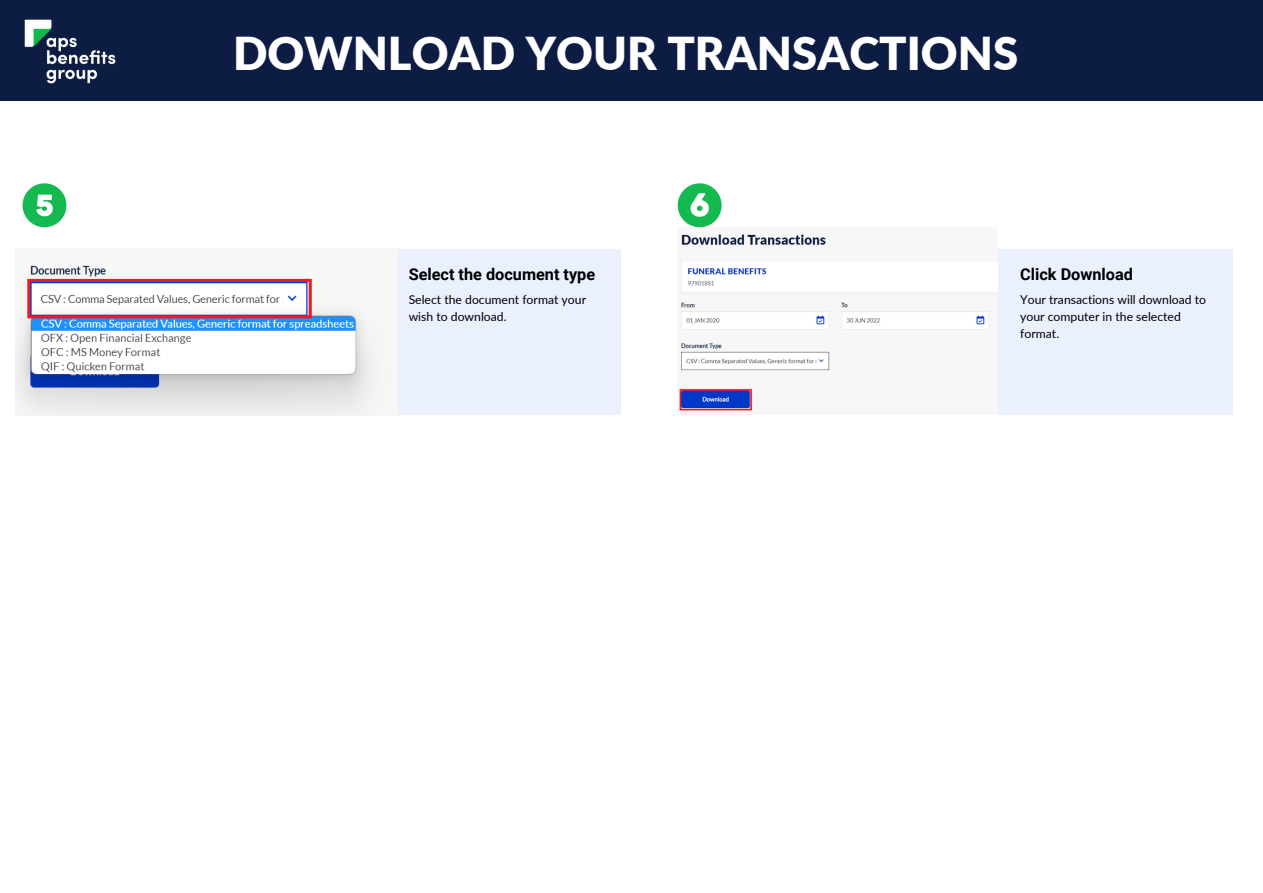
<style>
.page{position:relative;width:1263px;height:893px;background:#fff}
.page>*{position:absolute;margin:0;border:0;box-sizing:border-box;transform-origin:0 0}
.t1{font:900 45.3px "Lato";color:#fff}
.t2{font:700 16.27px "Roboto";color:#000}
.t3{font:12.23px/17.1px "Lato";color:#000}
</style>
<div class="page">
<div style="left:378px;top:249px;width:242px;height:166px;background:#ebf0ff"></div>
<div style="left:0;top:0;width:1263px;height:101px;background:#0d1c42"></div>
<div style="left:990px;top:249px;width:243px;height:166px;background:#ebf0ff"></div>
<img style="left:16px;top:249px;width:381px;height:166px">
<img style="left:679px;top:227px;width:318px;height:187px">
<svg style="left:23px;top:183px;width:43px;height:44px"></svg>
<svg style="left:678px;top:183px;width:44px;height:44px"></svg>
<img style="left:24px;top:19px;width:92px;height:65px">
<h1 class="t1" style="left:233px;top:26px;width:787px">DOWNLOAD YOUR TRANSACTIONS</h1>
<h2 class="t2" style="left:409px;top:264px;width:188px">Select the document type</h2>
<p class="t3" style="left:409px;top:290px;width:179px">Select the document format your wish to download.</p>
<h2 class="t2" style="left:1020px;top:264px;width:114px">Click Download</h2>
<p class="t3" style="left:1020px;top:290px;width:187px">Your transactions will download to your computer in the selected format.</p>
</div>
